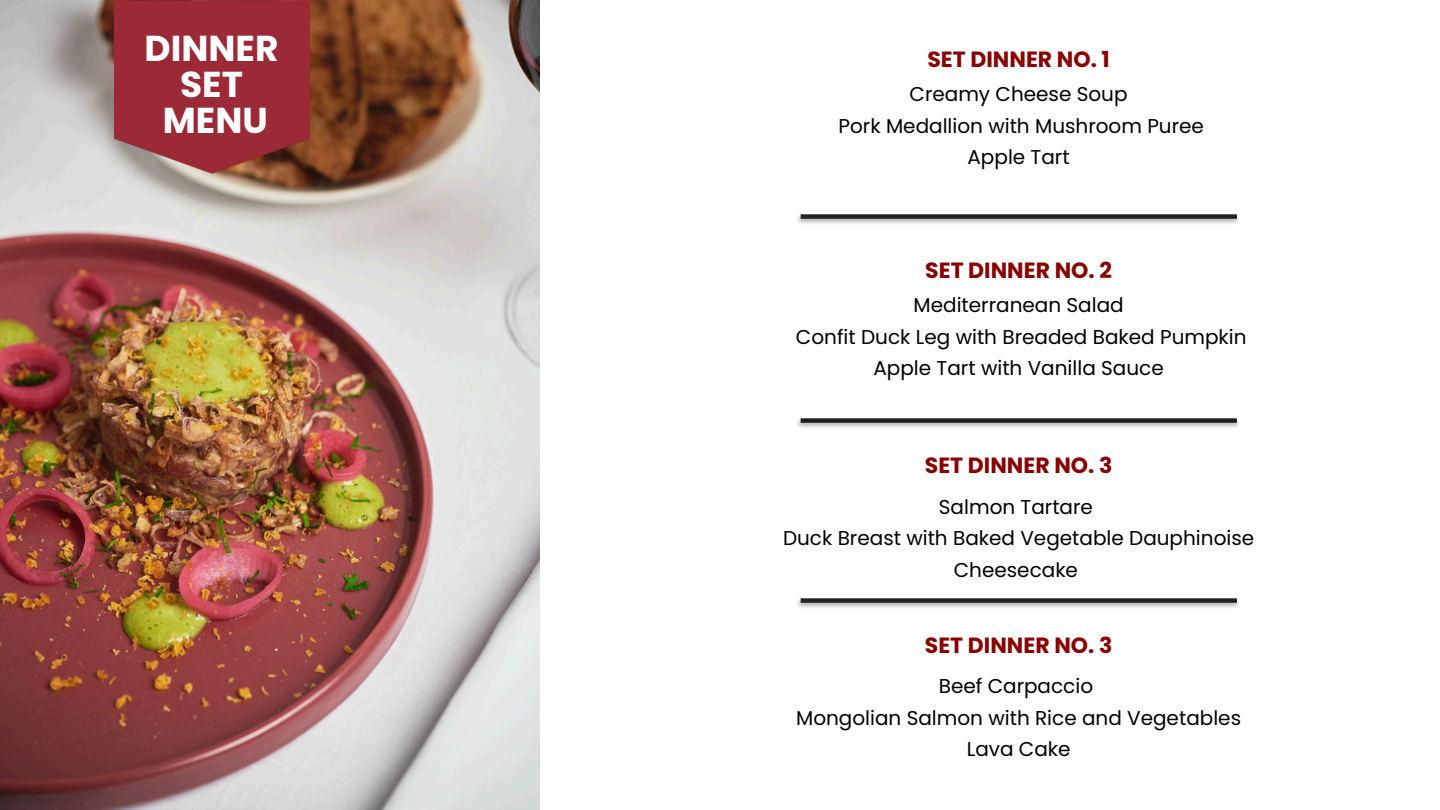
<style>
.page{position:relative;width:1440px;height:810px;background:#fff}
.page>*{position:absolute;margin:0;border:0;box-sizing:border-box;transform-origin:0 0}
.t1{font:700 36px/36px "Poppins";color:#fff;text-align:center}
.t2{font:700 22px "Poppins";color:#8a0000}
.t3{font:20px/31.6px "Poppins";color:#000;text-align:center}
</style>
<div class="page">
<img style="left:0;top:0;width:539px;height:810px">
<img style="left:114px;top:0;width:195px;height:174px">
<img style="left:797px;top:214px;width:442px;height:10px">
<div style="left:801px;top:214px;width:436px;height:5px;background:#222"></div>
<img style="left:797px;top:418px;width:442px;height:10px">
<img style="left:797px;top:598px;width:442px;height:10px">
<div style="left:801px;top:598px;width:436px;height:5px;background:#222"></div>
<p class="t1" style="left:145px;top:31px;width:135px">DINNER<br>SET<br>MENU</p>
<p class="t2" style="left:927px;top:44px;width:184px">SET DINNER NO. 1</p>
<p class="t3" style="left:910px;top:78px;width:220px">Creamy Cheese Soup</p>
<p class="t3" style="left:839px;top:110px;width:367px">Pork Medallion with Mushroom Puree<br>Apple Tart</p>
<p class="t2" style="left:925px;top:255px;width:188px">SET DINNER NO. 2</p>
<p class="t3" style="left:914px;top:289px;width:212px">Mediterranean Salad</p>
<p class="t3" style="left:796px;top:321px;width:452px">Confit Duck Leg with Breaded Baked Pumpkin<br>Apple Tart with Vanilla Sauce</p>
<p class="t2" style="left:925px;top:450px;width:189px">SET DINNER NO. 3</p>
<p class="t3" style="left:939px;top:491px;width:156px">Salmon Tartare</p>
<p class="t3" style="left:783px;top:522px;width:473px">Duck Breast with Baked Vegetable Dauphinoise</p>
<h2 class="t3" style="left:954px;top:554px;width:126px">Cheesecake</h2>
<h1 class="t2" style="left:925px;top:630px;width:189px">SET DINNER NO. 3</h1>
<p class="t3" style="left:939px;top:671px;width:156px">Beef Carpaccio</p>
<p class="t3" style="left:796px;top:702px;width:446px">Mongolian Salmon with Rice and Vegetables<br>Lava Cake</p>
</div>
